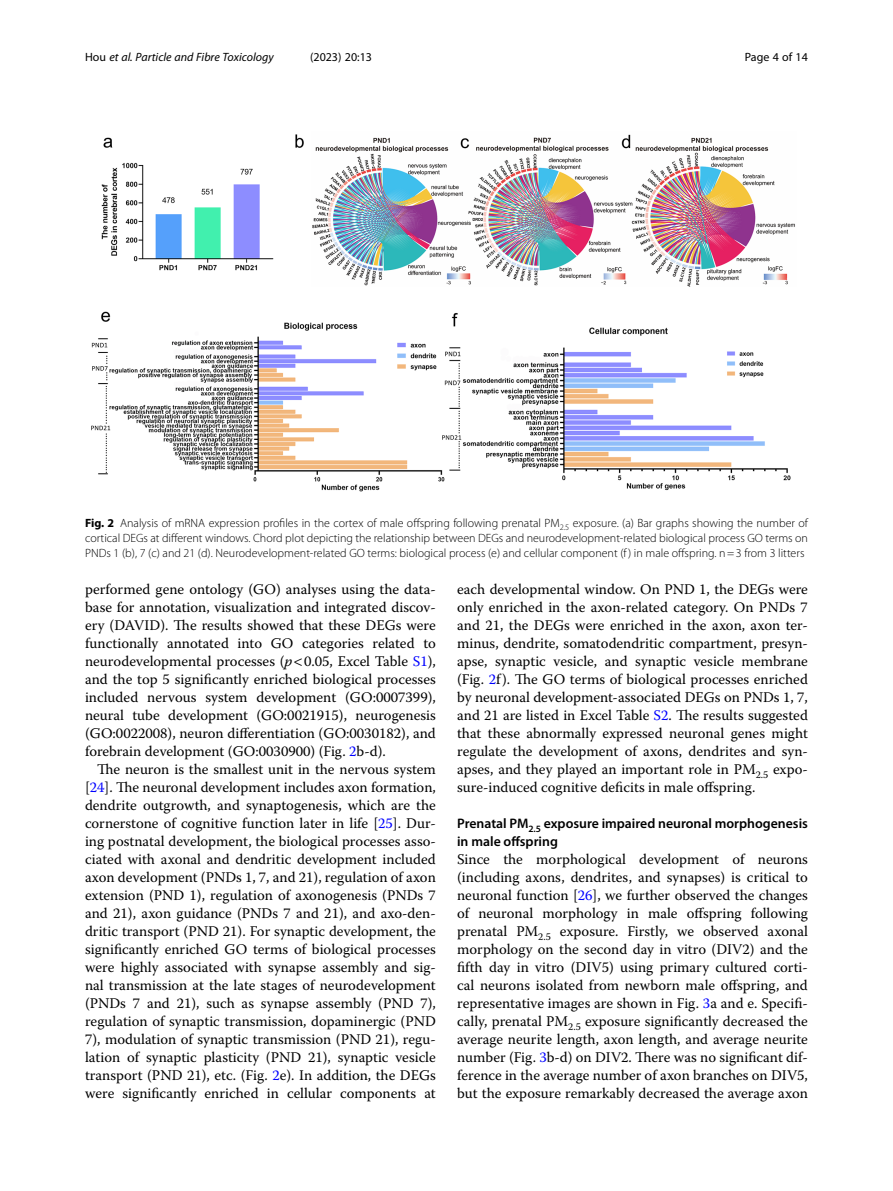
<style>
.page{position:relative;width:893px;height:1191px;background:#fff}
.page>*{position:absolute;margin:0;border:0;box-sizing:border-box;transform-origin:0 0}
.Body_Text_Indent{font:14.7px/18px "Warnock Pro";color:#000;text-align:justify}
.Body_Text{font:14.7px/18px "Warnock Pro";color:#000;text-align:justify}
.Head_2{font:600 13.8px/18px "Myriad Pro";color:#000}
.Figure_Caption{font:300 12px/15px "Myriad Pro";color:#000;text-align:justify}
.t1{font:italic 12px "Myriad Pro";color:#000}
.t2{font:12px "Myriad Pro";color:#000}
.s1{font-style:normal}
.s2{font-weight:700}
.s3{font-style:italic}
.s4{color:#00f}
</style>
<div class="page">
<img style="left:91px;top:134px;width:704px;height:358px">
<p class="t1" style="left:85px;top:50px;width:190px"><span class="s1">Hou</span> et al. Particle and Fibre Toxicology</p>
<p class="t2" style="left:310px;top:50px;width:63px">(2023) 20:13</p>
<p class="t2" style="left:745px;top:50px;width:65px">Page 4 of 14</p>
<p class="Figure_Caption" style="left:85px;top:516px;width:724px"><span class="s2">Fig. 2</span> Analysis of mRNA expression profiles in the cortex of male offspring following prenatal PM<sub>2.5</sub> exposure. (a) Bar graphs showing the number of cortical DEGs at different windows. Chord plot depicting the relationship between DEGs and neurodevelopment-related biological process GO terms on PNDs 1 (b), 7 (c) and 21 (d). Neurodevelopment-related GO terms: biological process (e) and cellular component (f ) in male offspring. n=3 from 3 litters</p>
<p class="Body_Text" style="left:85px;top:580px;width:352px">performed gene ontology (GO) analyses using the data&shy;base for annotation, visualization and integrated discov&shy;ery (DAVID). The results showed that these DEGs were functionally annotated into GO categories related to neurodevelopmental processes (<span class="s3">p</span> 0.05, Excel Table <span class="s4">S1</span>), and the top 5 significantly enriched biological processes included nervous system development (GO:0007399), neural tube development (GO:0021915), neurogenesis (GO:0022008), neuron differentiation (GO:0030182), and forebrain development (GO:0030900) (Fig. <span class="s4">2</span>b-d).</p>
<p class="Body_Text_Indent" style="left:85px;top:760px;width:352px;text-indent:12px">The neuron is the smallest unit in the nervous system [<span class="s4">24</span>]. The neuronal development includes axon formation, dendrite outgrowth, and synaptogenesis, which are the cornerstone of cognitive function later in life [<span class="s4">25</span>]. Dur&shy;ing postnatal development, the biological processes asso&shy;ciated with axonal and dendritic development included axon development (PNDs 1, 7, and 21), regulation of axon extension (PND 1), regulation of axonogenesis (PNDs 7 and 21), axon guidance (PNDs 7 and 21), and axo-den&shy;dritic transport (PND 21). For synaptic development, the significantly enriched GO terms of biological processes were highly associated with synapse assembly and sig&shy;nal transmission at the late stages of neurodevelopment (PNDs 7 and 21), such as synapse assembly (PND 7), regulation of synaptic transmission, dopaminergic (PND 7), modulation of synaptic transmission (PND 21), regu&shy;lation of synaptic plasticity (PND 21), synaptic vesicle transport (PND 21), etc. (Fig. <span class="s4">2</span>e). In addition, the DEGs were significantly enriched in cellular components at</p>
<p class="Body_Text_Indent" style="left:457px;top:580px;width:352px">each developmental window. On PND 1, the DEGs were only enriched in the axon-related category. On PNDs 7 and 21, the DEGs were enriched in the axon, axon ter&shy;minus, dendrite, somatodendritic compartment, presyn&shy;apse, synaptic vesicle, and synaptic vesicle membrane (Fig. <span class="s4">2</span>f). The GO terms of biological processes enriched by neuronal development-associated DEGs on PNDs 1, 7, and 21 are listed in Excel Table <span class="s4">S2</span>. The results suggested that these abnormally expressed neuronal genes might regulate the development of axons, dendrites and syn&shy;apses, and they played an important role in PM<sub>2.5</sub> expo&shy;sure-induced cognitive deficits in male offspring.</p>
<p class="Head_2" style="left:457px;top:814px;width:352px">Prenatal PM<sub>2.5</sub> exposure impaired neuronal morphogenesis in male offspring</p>
<p class="Body_Text" style="left:457px;top:850px;width:352px">Since the morphological development of neurons (including axons, dendrites, and synapses) is critical to neuronal function [<span class="s4">26</span>], we further observed the changes of neuronal morphology in male offspring following prenatal PM<sub>2.5</sub> exposure. Firstly, we observed axonal morphology on the second day in vitro (DIV2) and the fifth day in vitro (DIV5) using primary cultured corti&shy;cal neurons isolated from newborn male offspring, and representative images are shown in Fig. <span class="s4">3</span>a and e. Specifi&shy;cally, prenatal PM<sub>2.5</sub> exposure significantly decreased the average neurite length, axon length, and average neurite number (Fig. <span class="s4">3</span>b-d) on DIV2. There was no significant dif&shy;ference in the average number of axon branches on DIV5, but the exposure remarkably decreased the average axon</p>
</div>
